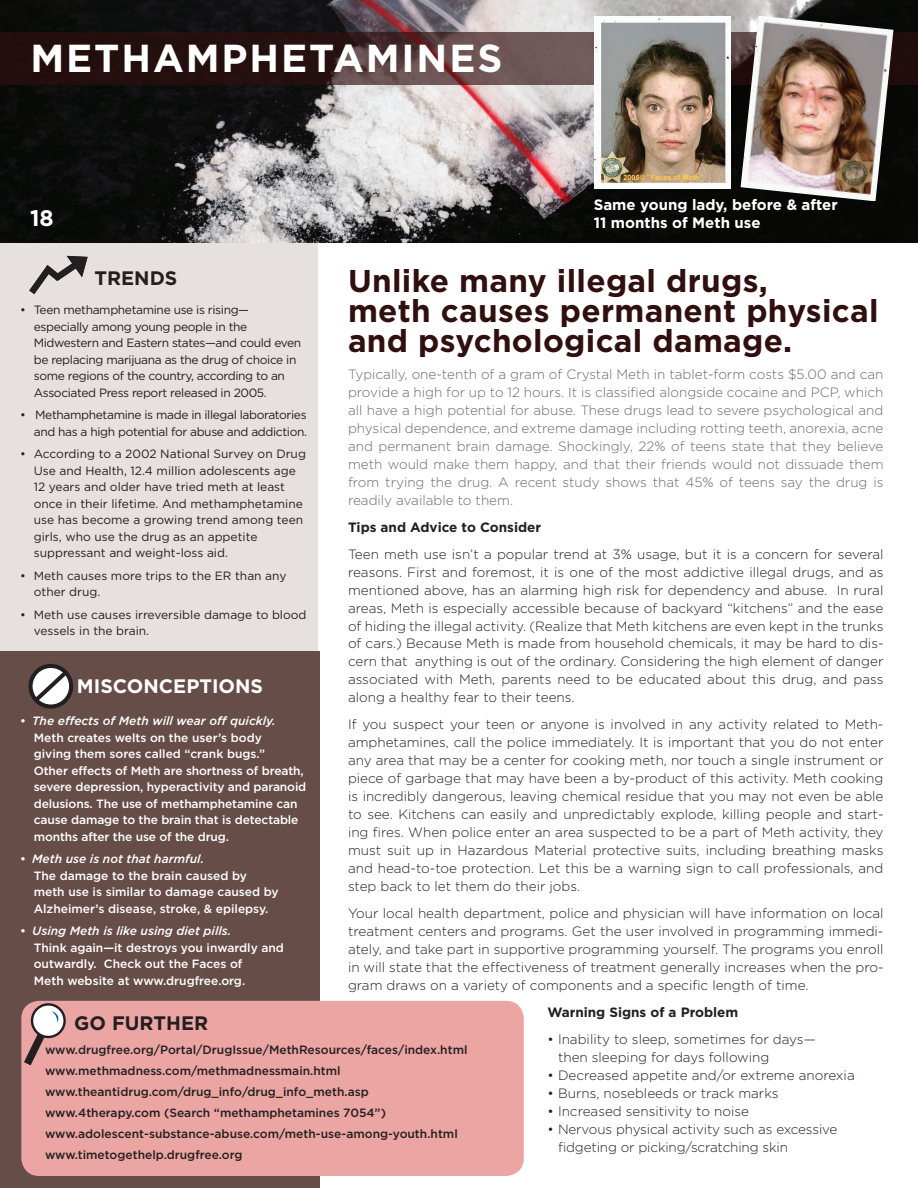
<style>
.page{position:relative;width:918px;height:1188px;background:#fff}
.page>*{position:absolute;margin:0;border:0;box-sizing:border-box;transform-origin:0 0}
.t1{font:700 39px "Gotham";color:#fff}
.t2{font:700 31.5px/30px "Gotham";letter-spacing:.01em;color:#300f0f}
.t3{font:700 22.5px "Gotham";color:#fff}
.t4{font:700 19.5px "Gotham";color:#231f20}
.t5{font:700 19.5px "Gotham";color:#fff}
.t6{font:700 15px/18px "Gotham";color:#fff}
.t7{font:300 13.5px/18px "Gotham";color:#231f20;text-align:justify}
.t8{font:300 13.5px/18px "Gotham";color:#69696c;text-align:justify}
.t9{font:700 13.5px "Gotham";color:#231f20}
.t10{font:500 12px/16.5px "Gotham";letter-spacing:-.01em;color:#fff}
.t11{font:12px/16.5px "Gotham";color:#231f20}
.t12{font:12px/16.5px "Gotham";letter-spacing:-.02em;color:#231f20}
.t13{font:500 12px/21px "Gotham";color:#231f20}
.s1{font-style:italic}
</style>
<div class="page">
<div style="left:0;top:239px;width:318px;height:561px;background:#e6e0df"></div>
<div style="left:0;top:652px;width:319px;height:536px;background:#664d48"></div>
<img style="left:0;top:0;width:918px;height:242px">
<div style="left:21px;top:1001px;width:503px;height:175px;background:#eba5a3;border-radius:18px"></div>
<svg style="left:29px;top:255px;width:59px;height:39px"></svg>
<svg style="left:0;top:32px;width:918px;height:53px;background:#3f2828"></svg>
<img style="left:741px;top:16px;width:152px;height:185px">
<img style="left:594px;top:16px;width:137px;height:173px">
<div style="left:28px;top:664px;width:45px;height:45px;border:4px solid #231f20;border-radius:50%"></div>
<svg style="left:31px;top:667px;width:40px;height:39px;background:#a7a3a3"></svg>
<svg style="left:23px;top:1000px;width:47px;height:66px"></svg>
<h1 class="t1" style="left:30px;top:36px;width:30px">met</h1>
<h1 class="t1" style="left:121px;top:36px;width:64px">hamp</h1>
<h1 class="t1" style="left:250px;top:36px;width:60px">hetamines</h1>
<h3 class="t3" style="left:30px;top:205px;width:25px">18</h3>
<p class="t6" style="left:594px;top:195px;width:245px">Same young lady, before &amp; after<br>11 months of Meth use</p>
<h3 class="t4" style="left:94px;top:267px;width:84px">TRENDS</h3>
<h2 class="t2" style="left:348px;top:265px;width:532px">Unlike many illegal drugs,<br>meth causes permanent physical and psychological damage.</h2>
<p class="t8" style="left:348px;top:365px;width:537px">Typically, one-tenth of a gram of Crystal Meth in tablet-form costs $5.00 and can provide a high for up to 12 hours. It is classified alongside cocaine and PCP, which all have a high potential for abuse. These drugs lead to severe psychological and physical dependence, and extreme damage including rotting teeth, anorexia, acne and permanent brain damage. Shockingly, 22% of teens state that they believe meth would make them happy, and that their friends would not dissuade them from trying the drug. A recent study shows that 45% of teens say the drug is readily available to them.</p>
<p class="t9" style="left:348px;top:519px;width:195px">Tips and Advice to Consider</p>
<p class="t7" style="left:348px;top:545px;width:537px">Teen meth use isn’t a popular trend at 3% usage, but it is a concern for several reasons. First and foremost, it is one of the most addictive illegal drugs, and as mentioned above, has an alarming high risk for dependency and abuse. In rural areas, Meth is especially accessible because of backyard “kitchens” and the ease of hiding the illegal activity. (Realize that Meth kitchens are even kept in the trunks of cars.) Because Meth is made from household chemicals, it may be hard to dis&shy;cern that anything is out of the ordinary. Considering the high element of danger associated with Meth, parents need to be educated about this drug, and pass along a healthy fear to their teens.</p>
<p class="t7" style="left:348px;top:716px;width:537px">If you suspect your teen or anyone is involved in any activity related to Meth&shy;amphetamines, call the police immediately. It is important that you do not enter any area that may be a center for cooking meth, nor touch a single instrument or piece of garbage that may have been a by-product of this activity. Meth cooking is incredibly dangerous, leaving chemical residue that you may not even be able to see. Kitchens can easily and unpredictably explode, killing people and start&shy;ing fires. When police enter an area suspected to be a part of Meth activity, they must suit up in Hazardous Material protective suits, including breathing masks and head-to-toe protection. Let this be a warning sign to call professionals, and step back to let them do their jobs.</p>
<p class="t7" style="left:348px;top:904px;width:537px">Your local health department, police and physician will have information on local treatment centers and programs. Get the user involved in programming immedi&shy;ately, and take part in supportive programming yourself. The programs you enroll in will state that the effectiveness of treatment generally increases when the pro&shy;gram draws on a variety of components and a specific length of time.</p>
<p class="t9" style="left:548px;top:1005px;width:192px">Warning Signs of a Problem</p>
<p class="t7" style="left:558px;top:1030px;width:259px;text-indent:-11px">• Inability to sleep, sometimes for days— then sleeping for days following</p>
<p class="t7" style="left:548px;top:1066px;width:309px">• Decreased appetite and/or extreme anorexia</p>
<p class="t7" style="left:548px;top:1084px;width:233px">• Burns, nosebleeds or track marks</p>
<p class="t7" style="left:548px;top:1102px;width:203px">• Increased sensitivity to noise</p>
<p class="t7" style="left:558px;top:1120px;width:281px;text-indent:-11px">• Nervous physical activity such as excessive fidgeting or picking/scratching skin</p>
<p class="t12" style="left:34px;top:301px;width:269px;text-indent:-14px">• Teen methamphetamine use is rising— especially among young people in the Midwestern and Eastern states—and could even be replacing marijuana as the drug of choice in some regions of the country, according to an Associated Press report released in 2005.</p>
<p class="t12" style="left:20px;top:406px;width:288px;text-align:right">• Methamphetamine is made in illegal laboratories and has a high potential for abuse and addiction.</p>
<p class="t11" style="left:34px;top:445px;width:274px;text-indent:-14px">• According to a 2002 National Survey on Drug Use and Health, 12.4 million adolescents age 12 years and older have tried meth at least once in their lifetime. And methamphetamine use has become a growing trend among teen girls, who use the drug as an appetite suppressant and weight-loss aid.</p>
<p class="t11" style="left:34px;top:567px;width:254px;text-indent:-14px">• Meth causes more trips to the ER than any other drug.</p>
<p class="t11" style="left:34px;top:606px;width:274px;text-indent:-14px">• Meth use causes irreversible damage to blood vessels in the brain.</p>
<h3 class="t5" style="left:77px;top:674px;width:188px">MISCONCEPTIONS</h3>
<p class="t10" style="left:34px;top:712px;width:274px;text-indent:-14px">• <span class="s1">The effects of Meth will wear off quickly.<br></span>Meth creates welts on the user’s body<br>giving them sores called “crank bugs.”<br>Other effects of Meth are shortness of breath, severe depression, hyperactivity and paranoid delusions. The use of methamphetamine can cause damage to the brain that is detectable months after the use of the drug.</p>
<p class="t10" style="left:34px;top:850px;width:246px;text-indent:-14px">• <span class="s1">Meth use is not that harmful.<br></span>The damage to the brain caused by meth use is similar to damage caused by Alzheimer’s disease, stroke, &amp; epilepsy.</p>
<p class="t10" style="left:34px;top:922px;width:252px;text-indent:-14px">• <span class="s1">Using Meth is like using diet pills.<br></span>Think again—it destroys you inwardly and outwardly. Check out the Faces of<br>Meth website at www.drugfree.org.</p>
<h3 class="t4" style="left:74px;top:1012px;width:135px">GO FURTH ER</h3>
<p class="t13" style="left:45px;top:1039px;width:424px">www.drugfree.org/Portal/DrugIssue/MethResources/faces/index.html www.methmadness.com/methmadnessmain.html www.theantidrug.com/drug_info/drug_info_meth.asp www.4therapy.com (Search “methamphetamines 7054”) www.adolescent-substance-abuse.com/meth-use-among-youth.html www.timetogethelp.drugfree.org</p>
</div>
